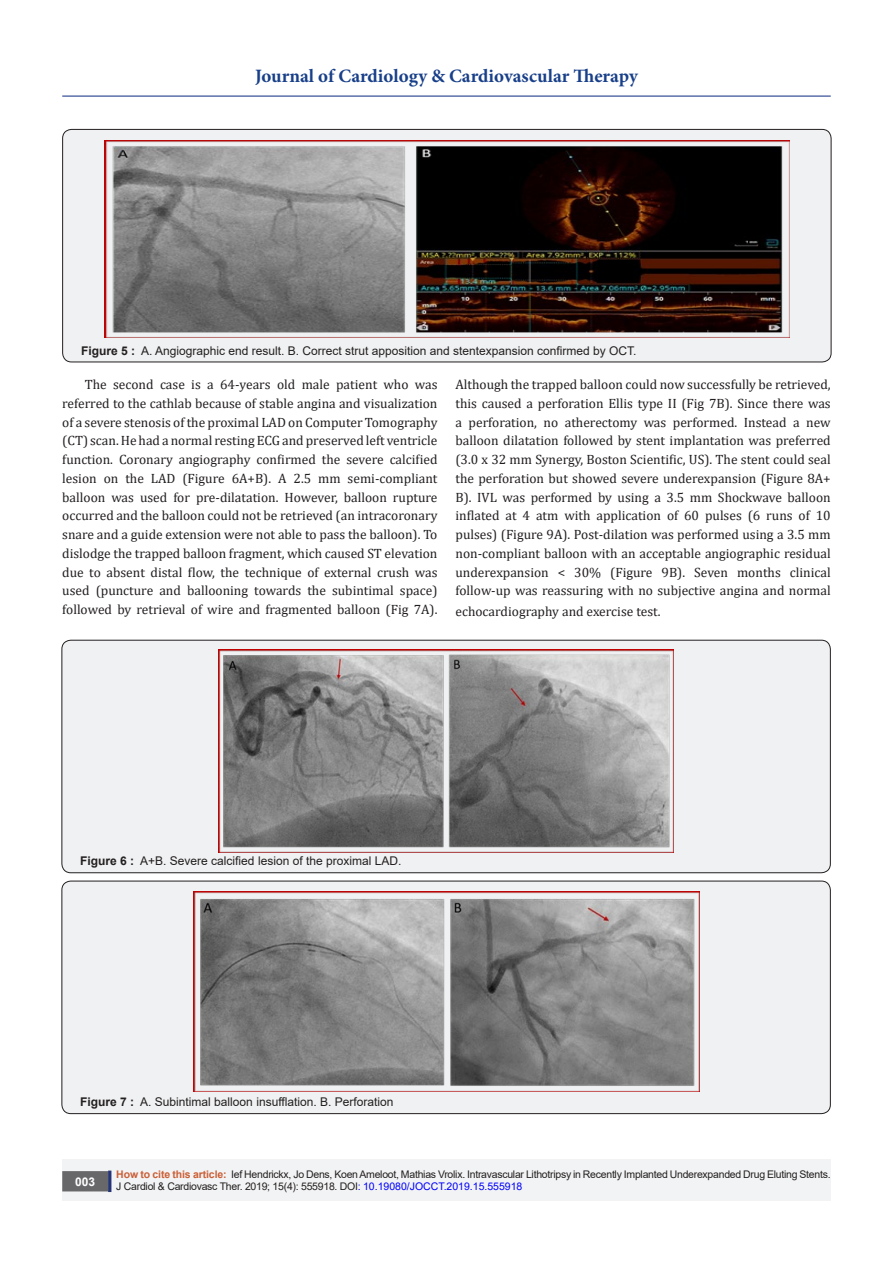
<style>
.page{position:relative;width:893px;height:1263px;background:#fff}
.page>*{position:absolute;margin:0;border:0;box-sizing:border-box;transform-origin:0 0}
.t1{font:700 18.9px "Minion Pro";color:#183f89}
.t2{font:13.5px/18.8px "Cambria";color:#231f20;text-align:justify}
.t3{font:12px "Arial";color:#231f20}
.t4{font:700 12px "Arial";color:#fff}
.t5{font:10.5px/12.6px "Arial";letter-spacing:-.025em;color:#231f20}
.s1{font-weight:700}
.s2{font-weight:700;color:#ca5f37}
.s3{color:#00f}
</style>
<div class="page">
<hr style="left:62px;top:96px;width:769px;height:1px;background:#253f8e">
<div style="left:62px;top:1160px;width:769px;height:41px;background:#f2f3f4"></div>
<div style="left:63px;top:1172px;width:44px;height:19px;background:#68676a"></div>
<div style="left:62px;top:1171px;width:46px;height:20px;border:2px solid #68676a"></div>
<div style="left:108px;top:1170px;width:3px;height:22px;background:#253474;border:2px solid #253474"></div>
<div style="left:63px;top:129px;width:768px;height:233px;background:#f0f1f2;border-radius:9px"></div>
<div style="left:62px;top:129px;width:769px;height:233px;border:1px solid #231f20;border-radius:9px"></div>
<img style="left:105px;top:140px;width:685px;height:197px">
<div style="left:62px;top:640px;width:768px;height:233px;background:#f0f1f2;border-radius:9px"></div>
<div style="left:62px;top:640px;width:769px;height:233px;border:1px solid #231f20;border-radius:9px"></div>
<img style="left:219px;top:650px;width:455px;height:202px">
<div style="left:62px;top:881px;width:768px;height:232px;background:#f0f1f2;border-radius:9px"></div>
<div style="left:62px;top:881px;width:769px;height:233px;border:1px solid #231f20;border-radius:9px"></div>
<img style="left:194px;top:891px;width:505px;height:200px">
<h1 class="t1" style="left:255px;top:63px;width:384px">Journal of Cardiology &amp; Cardiovascular Therapy</h1>
<p class="t3" style="left:81px;top:342px;width:557px"><span class="s1">Figure 5 :</span> A. Angiographic end result. B. Correct strut apposition and stentexpansion confirmed by OCT.</p>
<p class="t2" style="left:62px;top:375px;width:377px;text-indent:22px">The second case is a 64-years old male patient who was referred to the cathlab because of stable angina and visualization of a severe stenosis of the proximal LAD on Computer Tomography (CT) scan. He had a normal resting ECG and preserved left ventricle function. Coronary angiography confirmed the severe calcified lesion on the LAD (Figure 6A+B). A 2.5 mm semi-compliant balloon was used for pre-dilatation. However, balloon rupture occurred and the balloon could not be retrieved (an intracoronary snare and a guide extension were not able to pass the balloon). To dislodge the trapped balloon fragment, which caused ST elevation due to absent distal flow, the technique of external crush was used (puncture and ballooning towards the subintimal space) followed by retrieval of wire and fragmented balloon (Fig 7A).</p>
<p class="t2" style="left:455px;top:375px;width:377px">Although the trapped balloon could now successfully be retrieved, this caused a perforation Ellis type II (Fig 7B). Since there was a perforation, no atherectomy was performed. Instead a new balloon dilatation followed by stent implantation was preferred (3.0 x 32 mm Synergy, Boston Scientific, US). The stent could seal the perforation but showed severe underexpansion (Figure 8A+ B). IVL was performed by using a 3.5 mm Shockwave balloon inflated at 4 atm with application of 60 pulses (6 runs of 10 pulses) (Figure 9A). Post-dilation was performed using a 3.5 mm non-compliant balloon with an acceptable angiographic residual underexpansion &lt; 30% (Figure 9B). Seven months clinical follow-up was reassuring with no subjective angina and normal</p>
<p class="t2" style="left:455px;top:602px;width:207px">echocardiography and exercise test.</p>
<p class="t3" style="left:80px;top:853px;width:323px"><span class="s1">Figure 6 :</span> A+B. Severe calcified lesion of the proximal LAD.</p>
<p class="t3" style="left:80px;top:1094px;width:315px"><span class="s1">Figure 7 :</span> A. Subintimal balloon insufflation. B. Perforation</p>
<p class="t4" style="left:75px;top:1173px;width:22px">003</p>
<p class="t5" style="left:116px;top:1168px;width:716px"><span class="s2">How to cite this article:</span> Ief Hendrickx, Jo Dens, Koen Ameloot, Mathias Vrolix. Intravascular Lithotripsy in Recently Implanted Underexpanded Drug Eluting Stents.<br>J Cardiol &amp; Cardiovasc Ther. 2019; 15(4): 555918. DOI<span class="s3">: 10.19080/JOCCT.2019.15.555918</span></p>
</div>
